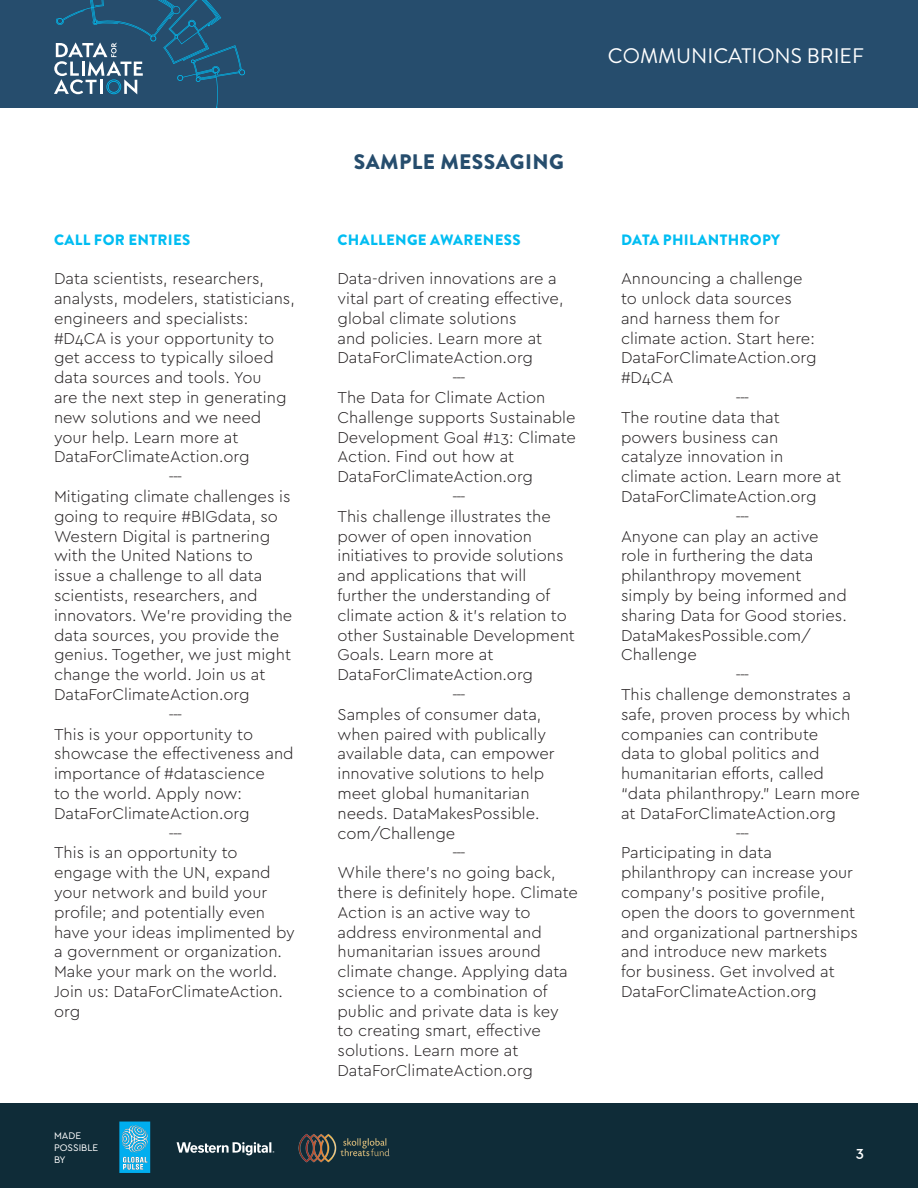
<style>
.page{position:relative;width:918px;height:1188px;background:#fff}
.page>*{position:absolute;margin:0;border:0;box-sizing:border-box;transform-origin:0 0}
.t1{font:21px "Brandon Grotesque";color:#fff}
.t2{font:900 21px "Brandon Grotesque";letter-spacing:.02em;color:#264d6d}
.t3{font:300 16.5px/19.8px "Cera PRO";color:#231f20}
.t4{font:900 15px "Brandon Grotesque";letter-spacing:.02em;color:#01bdf2}
.t5{font:500 15px "Cera PRO";color:#fff}
.t6{font:10.05px/12px "Cera PRO";color:#fff}
</style>
<div class="page">
<div style="left:0;top:1104px;width:918px;height:84px;background:#0f2c38"></div>
<div style="left:0;top:0;width:918px;height:108px;background:#264d6d"></div>
<svg style="left:54px;top:0;width:191px;height:108px"></svg>
<img style="left:298px;top:1134px;width:92px;height:29px">
<svg style="left:119px;top:1122px;width:31px;height:51px;background:#38b3e1"></svg>
<svg style="left:177px;top:1142px;width:97px;height:13px"></svg>
<p class="t4" style="left:54px;top:229px;width:138px">CALL FOR ENTRIES</p>
<p class="t3" style="left:54px;top:268px;width:242px">Data scientists, researchers, analysts, modelers, statisticians, engineers and specialists: #D4CA is your opportunity to get access to typically siloed data sources and tools. You<br>are the next step in generating new solutions and we need your help. Learn more at<br>DataForClimateAction.org</p>
<p class="t3" style="left:169px;top:466px;width:15px">---</p>
<p class="t3" style="left:54px;top:486px;width:240px">Mitigating climate challenges is going to require #BIGdata, so<br>Western Digital is partnering with the United Nations to issue a challenge to all data scientists, researchers, and innovators. We’re providing the data sources, you provide the genius. Together, we just might change the world. Join us at<br>DataForClimateAction.org</p>
<p class="t3" style="left:169px;top:704px;width:15px">---</p>
<p class="t3" style="left:54px;top:723px;width:241px">This is your opportunity to showcase the effectiveness and importance of #datascience<br>to the world. Apply now:<br>DataForClimateAction.org</p>
<p class="t3" style="left:169px;top:822px;width:15px">---</p>
<p class="t3" style="left:54px;top:842px;width:242px">This is an opportunity to engage with the UN, expand your network and build your profile; and potentially even have your ideas implimented by a government or organization.<br>Make your mark on the world.<br>Join us: DataForClimateAction. org</p>
<p class="t6" style="left:54px;top:1129px;width:46px">MADE<br>POSSIBLE<br>BY</p>
<p class="t1" style="left:608px;top:42px;width:258px">COMMUNICATIONS BRIEF</p>
<p class="t2" style="left:354px;top:147px;width:211px">SAMPLE MESSAGING</p>
<p class="t4" style="left:338px;top:229px;width:185px">CHALLENGE AWARENESS</p>
<p class="t3" style="left:338px;top:268px;width:228px">Data-driven innovations are a vital part of creating effective, global climate solutions<br>and policies. Learn more at<br>DataForClimateAction.org</p>
<p class="t3" style="left:452px;top:367px;width:15px">---</p>
<p class="t3" style="left:338px;top:387px;width:240px">The Data for Climate Action<br>Challenge supports Sustainable<br>Development Goal #13: Climate<br>Action. Find out how at<br>DataForClimateAction.org</p>
<p class="t3" style="left:452px;top:486px;width:15px">---</p>
<p class="t3" style="left:338px;top:506px;width:239px">This challenge illustrates the power of open innovation initiatives to provide solutions and applications that will further the understanding of climate action &amp; it’s relation to other Sustainable Development<br>Goals. Learn more at<br>DataForClimateAction.org</p>
<p class="t3" style="left:452px;top:684px;width:15px">---</p>
<p class="t3" style="left:338px;top:704px;width:219px">Samples of consumer data, when paired with publically available data, can empower innovative solutions to help meet global humanitarian needs. DataMakesPossible. com/Challenge</p>
<p class="t3" style="left:452px;top:842px;width:15px">---</p>
<p class="t3" style="left:338px;top:862px;width:242px">While there’s no going back, there is definitely hope. Climate<br>Action is an active way to address environmental and humanitarian issues around climate change. Applying data science to a combination of public and private data is key to creating smart, effective solutions. Learn more at<br>DataForClimateAction.org</p>
<p class="t4" style="left:621px;top:229px;width:160px">DATA PHILANTHROPY</p>
<p class="t3" style="left:621px;top:268px;width:197px">Announcing a challenge to unlock data sources and harness them for climate action. Start here:<br>DataForClimateAction.org #D4CA</p>
<p class="t3" style="left:736px;top:387px;width:15px">---</p>
<p class="t3" style="left:621px;top:407px;width:222px">The routine data that<br>powers business can catalyze innovation in climate action. Learn more at<br>DataForClimateAction.org</p>
<p class="t3" style="left:736px;top:506px;width:15px">---</p>
<p class="t3" style="left:621px;top:525px;width:227px">Anyone can play an active role in furthering the data philanthropy movement simply by being informed and sharing Data for Good stories.<br>DataMakesPossible.com/<br>Challenge</p>
<p class="t3" style="left:736px;top:664px;width:15px">---</p>
<p class="t3" style="left:621px;top:684px;width:240px">This challenge demonstrates a safe, proven process by which companies can contribute<br>data to global politics and humanitarian efforts, called “data philanthropy.” Learn more at DataForClimateAction.org</p>
<p class="t3" style="left:736px;top:822px;width:15px">---</p>
<p class="t3" style="left:621px;top:842px;width:238px">Participating in data philanthropy can increase your company’s positive profile, open the doors to government and organizational partnerships and introduce new markets<br>for business. Get involved at<br>DataForClimateAction.org</p>
<p class="t5" style="left:856px;top:1142px;width:9px">3</p>
</div>
